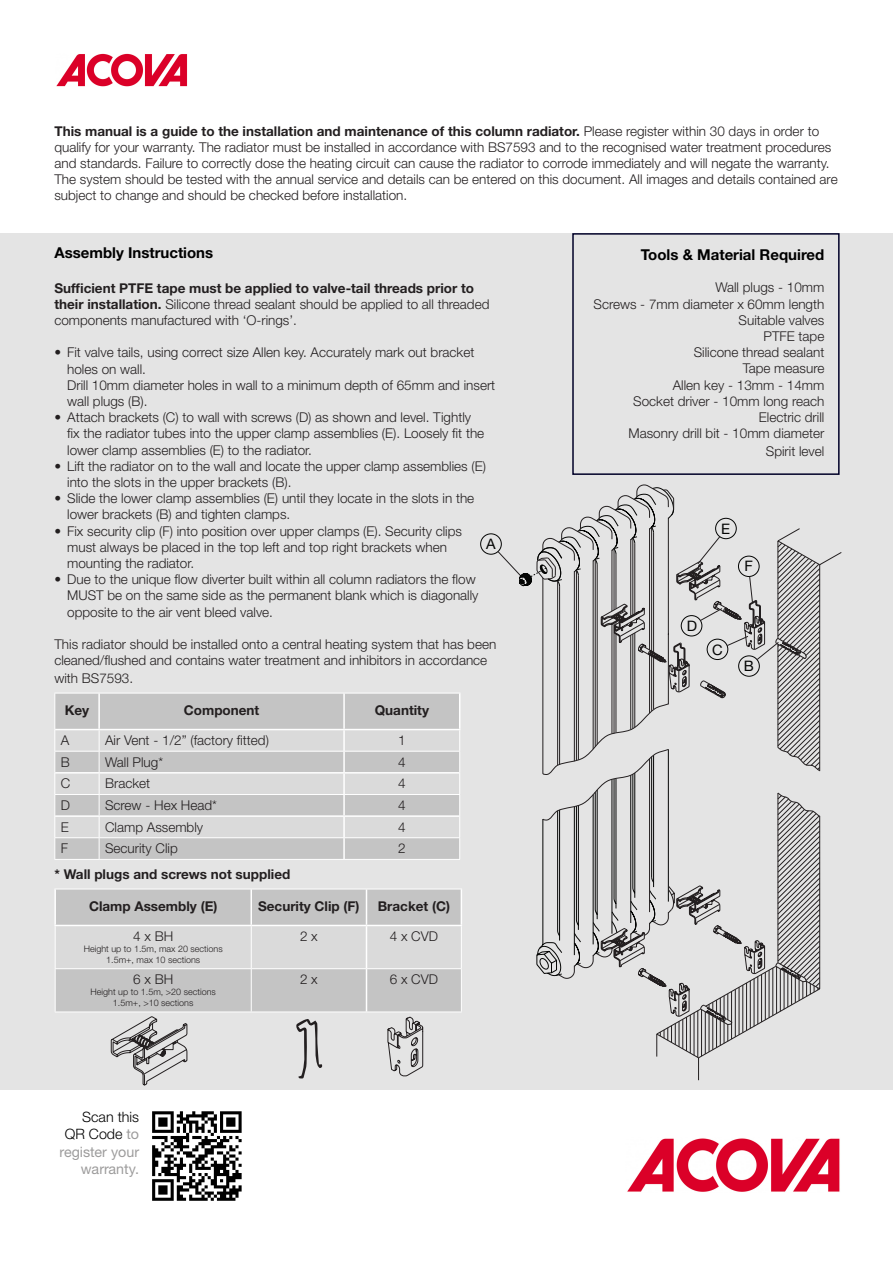
<style>
.page{position:relative;width:893px;height:1263px;background:#fff}
.page>*{position:absolute;margin:0;border:0;box-sizing:border-box;transform-origin:0 0}
.t1{font:700 15px "Helvetica Neue LT Std";color:#000}
.t2{font:14.4px "Helvetica Neue LT Pro";color:#040504}
.t3{font:14.25px/17.1px "Helvetica Neuefor Zehnder";color:#9d9c9c;text-align:right}
.t4{font:300 13.5px/16.2px "Helvetica Neue LT Std";color:#231f20}
.t5{font:700 13.5px "Helvetica Neue LT Std";color:#231f20}
.t6{font:300 9px/10.8px "Helvetica Neue LT Std";color:#231f20;text-align:center}
.s1{font-weight:700}
.s2{font-family:"Helvetica Neue LT Std";font-weight:300;color:#000}
</style>
<div class="page">
<div style="left:0;top:234px;width:893px;height:856px;background:#e4e4e4"></div>
<div style="left:480px;top:534px;width:21px;height:20px;border:1px solid #040504;border-radius:50%"></div>
<svg style="left:498px;top:484px;width:344px;height:597px"></svg>
<div style="left:55px;top:694px;width:404px;height:35px;background:#c4c4c4"></div>
<svg style="left:54px;top:729px;width:406px;height:130px"></svg>
<hr style="left:54px;top:859px;width:45px;height:1px;background:#fff">
<hr style="left:99px;top:859px;width:245px;height:1px;background:#fff">
<hr style="left:344px;top:859px;width:116px;height:1px;background:#fff">
<hr style="left:343px;top:730px;width:2px;height:21px;background:#fff">
<hr style="left:343px;top:751px;width:2px;height:21px;background:#fff">
<hr style="left:55px;top:772px;width:44px;height:1px;background:#fff">
<hr style="left:99px;top:772px;width:245px;height:1px;background:#fff">
<hr style="left:344px;top:772px;width:115px;height:1px;background:#fff">
<hr style="left:343px;top:773px;width:2px;height:21px;background:#fff">
<hr style="left:343px;top:795px;width:2px;height:20px;background:#fff">
<hr style="left:55px;top:815px;width:44px;height:2px;background:#fff">
<hr style="left:99px;top:815px;width:245px;height:2px;background:#fff">
<hr style="left:344px;top:815px;width:115px;height:2px;background:#fff">
<hr style="left:343px;top:817px;width:2px;height:20px;background:#fff">
<hr style="left:343px;top:838px;width:2px;height:21px;background:#fff">
<hr style="left:54px;top:693px;width:1px;height:36px;background:#fff">
<hr style="left:54px;top:693px;width:45px;height:1px;background:#fff">
<hr style="left:99px;top:693px;width:245px;height:1px;background:#fff">
<hr style="left:344px;top:693px;width:116px;height:1px;background:#fff">
<hr style="left:98px;top:693px;width:2px;height:36px;background:#fff">
<hr style="left:343px;top:693px;width:2px;height:36px;background:#fff">
<hr style="left:459px;top:693px;width:1px;height:36px;background:#fff">
<hr style="left:55px;top:729px;width:44px;height:1px;background:#fff">
<hr style="left:99px;top:729px;width:245px;height:1px;background:#fff">
<hr style="left:344px;top:729px;width:116px;height:1px;background:#fff">
<svg style="left:296px;top:1019px;width:27px;height:59px"></svg>
<img style="left:56px;top:54px;width:131px;height:33px">
<div style="left:56px;top:890px;width:405px;height:121px;background:#c4c4c4"></div>
<div style="left:56px;top:926px;width:405px;height:42px;background:#dadada"></div>
<hr style="left:55px;top:926px;width:1px;height:42px;background:#fff">
<hr style="left:251px;top:926px;width:1px;height:42px;background:#fff">
<hr style="left:461px;top:926px;width:1px;height:42px;background:#fff">
<hr style="left:55px;top:968px;width:196px;height:1px;background:#fff">
<hr style="left:55px;top:969px;width:1px;height:42px;background:#fff">
<hr style="left:251px;top:968px;width:115px;height:1px;background:#fff">
<hr style="left:251px;top:969px;width:1px;height:42px;background:#fff">
<hr style="left:366px;top:968px;width:96px;height:1px;background:#fff">
<hr style="left:461px;top:969px;width:1px;height:42px;background:#fff">
<hr style="left:55px;top:1011px;width:196px;height:1px;background:#fff">
<hr style="left:251px;top:1011px;width:115px;height:1px;background:#fff">
<hr style="left:366px;top:1011px;width:96px;height:1px;background:#fff">
<hr style="left:366px;top:926px;width:1px;height:42px;background:#fff">
<hr style="left:366px;top:969px;width:1px;height:42px;background:#fff">
<hr style="left:54px;top:889px;width:2px;height:36px;background:#fff">
<hr style="left:54px;top:889px;width:197px;height:1px;background:#fff">
<hr style="left:251px;top:889px;width:115px;height:1px;background:#fff">
<hr style="left:366px;top:889px;width:96px;height:1px;background:#fff">
<hr style="left:250px;top:889px;width:2px;height:36px;background:#fff">
<hr style="left:366px;top:889px;width:1px;height:36px;background:#fff">
<hr style="left:461px;top:889px;width:1px;height:36px;background:#fff">
<hr style="left:54px;top:925px;width:197px;height:1px;background:#fff">
<hr style="left:251px;top:925px;width:115px;height:1px;background:#fff">
<hr style="left:366px;top:925px;width:96px;height:1px;background:#fff">
<div style="left:572px;top:233px;width:268px;height:242px;border:2px solid #000028"></div>
<svg style="left:152px;top:1111px;width:90px;height:90px"></svg>
<img style="left:627px;top:1138px;width:213px;height:54px">
<svg style="left:110px;top:1016px;width:78px;height:70px"></svg>
<svg style="left:387px;top:1016px;width:37px;height:60px"></svg>
<p class="t4" style="left:54px;top:122px;width:785px"><span class="s1">This manual is a guide to the installation and maintenance of this column radiator.</span> Please register within 30 days in order to qualify for your warranty. The radiator must be installed in accordance with BS7593 and to the recognised water treatment procedures and standards. Failure to correctly dose the heating circuit can cause the radiator to corrode immediately and will negate the warranty.<br>The system should be tested with the annual service and details can be entered on this document. All images and details contained are subject to change and should be checked before installation.</p>
<p class="t1" style="left:54px;top:244px;width:160px">Assembly Instructions</p>
<p class="t4" style="left:54px;top:279px;width:437px"><span class="s1">Sufficient PTFE tape must be applied to valve-tail threads prior to their installation.</span> Silicone thread sealant should be applied to all threaded components manufactured with ‘O-rings’.</p>
<p class="t4" style="left:67px;top:344px;width:430px;text-indent:-13px">• Fit valve tails, using correct size Allen key. Accurately mark out bracket holes on wall.<br>Drill 10mm diameter holes in wall to a minimum depth of 65mm and insert wall plugs (B).</p>
<p class="t4" style="left:67px;top:409px;width:419px;text-indent:-13px">• Attach brackets (C) to wall with screws (D) as shown and level. Tightly fix the radiator tubes into the upper clamp assemblies (E). Loosely fit the lower clamp assemblies (E) to the radiator.</p>
<p class="t4" style="left:67px;top:458px;width:420px;text-indent:-13px">• Lift the radiator on to the wall and locate the upper clamp assemblies (E) into the slots in the upper brackets (B).</p>
<p class="t4" style="left:67px;top:490px;width:409px;text-indent:-13px">• Slide the lower clamp assemblies (E) until they locate in the slots in the lower brackets (B) and tighten clamps.</p>
<p class="t4" style="left:67px;top:522px;width:396px;text-indent:-13px">• Fix security clip (F) into position over upper clamps (E). Security clips must always be placed in the top left and top right brackets when mounting the radiator.</p>
<p class="t4" style="left:67px;top:571px;width:413px;text-indent:-13px">• Due to the unique flow diverter built within all column radiators the flow<br>MUST be on the same side as the permanent blank which is diagonally opposite to the air vent bleed valve.</p>
<p class="t4" style="left:54px;top:636px;width:443px">This radiator should be installed onto a central heating system that has been cleaned/flushed and contains water treatment and inhibitors in accordance</p>
<p class="t4" style="left:54px;top:670px;width:80px">with BS7593.</p>
<p class="t5" style="left:65px;top:702px;width:26px">Key</p>
<p class="t5" style="left:184px;top:702px;width:77px">Component</p>
<p class="t5" style="left:375px;top:702px;width:56px">Quantity</p>
<p class="t4" style="left:61px;top:732px;width:10px">A</p>
<p class="t4" style="left:105px;top:732px;width:165px">Air Vent - 1/2” (factory fitted)</p>
<p class="t4" style="left:398px;top:732px;width:9px">1</p>
<p class="t4" style="left:61px;top:754px;width:11px">B</p>
<p class="t4" style="left:105px;top:754px;width:60px">Wall Plug*</p>
<p class="t4" style="left:398px;top:754px;width:9px">4</p>
<p class="t4" style="left:61px;top:775px;width:11px">C</p>
<p class="t4" style="left:105px;top:775px;width:47px">Bracket</p>
<p class="t4" style="left:398px;top:775px;width:9px">4</p>
<p class="t4" style="left:61px;top:797px;width:11px">D</p>
<p class="t4" style="left:105px;top:797px;width:113px">Screw - Hex Head*</p>
<p class="t4" style="left:398px;top:797px;width:9px">4</p>
<p class="t4" style="left:61px;top:818px;width:10px">E</p>
<p class="t4" style="left:105px;top:818px;width:99px">Clamp Assembly</p>
<p class="t4" style="left:398px;top:818px;width:9px">4</p>
<p class="t4" style="left:61px;top:840px;width:9px">F</p>
<p class="t4" style="left:105px;top:840px;width:74px">Security Clip</p>
<p class="t4" style="left:398px;top:840px;width:9px">2</p>
<p class="t5" style="left:54px;top:866px;width:237px">* Wall plugs and screws not supplied</p>
<p class="t2" style="left:486px;top:535px;width:11px">A</p>
<p class="t5" style="left:89px;top:898px;width:130px">Clamp Assembly (E)</p>
<p class="t5" style="left:258px;top:898px;width:103px">Security Clip (F)</p>
<p class="t5" style="left:378px;top:898px;width:74px">Bracket (C)</p>
<p class="t4" style="left:133px;top:928px;width:42px">4 x BH</p>
<p class="t6" style="left:84px;top:943px;width:141px">Height up to 1.5m, max 20 sections<br>1.5m+, max 10 sections</p>
<p class="t4" style="left:300px;top:928px;width:19px">2 x</p>
<p class="t4" style="left:390px;top:928px;width:50px">4 x CVD</p>
<p class="t4" style="left:133px;top:971px;width:42px">6 x BH</p>
<p class="t6" style="left:90px;top:986px;width:127px">Height up to 1.5m, &gt;20 sections<br>1.5m+, &gt;10 sections</p>
<p class="t3" style="left:60px;top:1108px;width:81px"><span class="s2">Scan this<br>QR Code</span> to register your warranty.</p>
<p class="t4" style="left:300px;top:971px;width:19px">2 x</p>
<p class="t4" style="left:390px;top:971px;width:50px">6 x CVD</p>
<p class="t1" style="left:641px;top:245px;width:185px">Tools &amp; Material Required</p>
<p class="t4" style="left:715px;top:279px;width:110px">Wall plugs - 10mm</p>
<p class="t4" style="left:593px;top:295px;width:232px">Screws - 7mm diameter x 60mm length</p>
<p class="t4" style="left:739px;top:312px;width:87px">Suitable valves</p>
<p class="t4" style="left:763px;top:328px;width:62px">PTFE tape</p>
<p class="t4" style="left:694px;top:344px;width:132px">Silicone thread sealant</p>
<p class="t4" style="left:743px;top:360px;width:83px">Tape measure</p>
<p class="t4" style="left:673px;top:376px;width:153px">Allen key - 13mm - 14mm</p>
<p class="t4" style="left:633px;top:393px;width:193px">Socket driver - 10mm long reach</p>
<p class="t4" style="left:759px;top:409px;width:67px">Electric drill</p>
<p class="t4" style="left:629px;top:425px;width:197px">Masonry drill bit - 10mm diameter</p>
<p class="t4" style="left:766px;top:443px;width:60px">Spirit level</p>
<p class="t2" style="left:721px;top:520px;width:10px">E</p>
<p class="t2" style="left:744px;top:557px;width:10px">F</p>
<p class="t2" style="left:687px;top:617px;width:12px">D</p>
<p class="t2" style="left:712px;top:640px;width:12px">C</p>
<p class="t2" style="left:744px;top:657px;width:12px">B</p>
</div>
